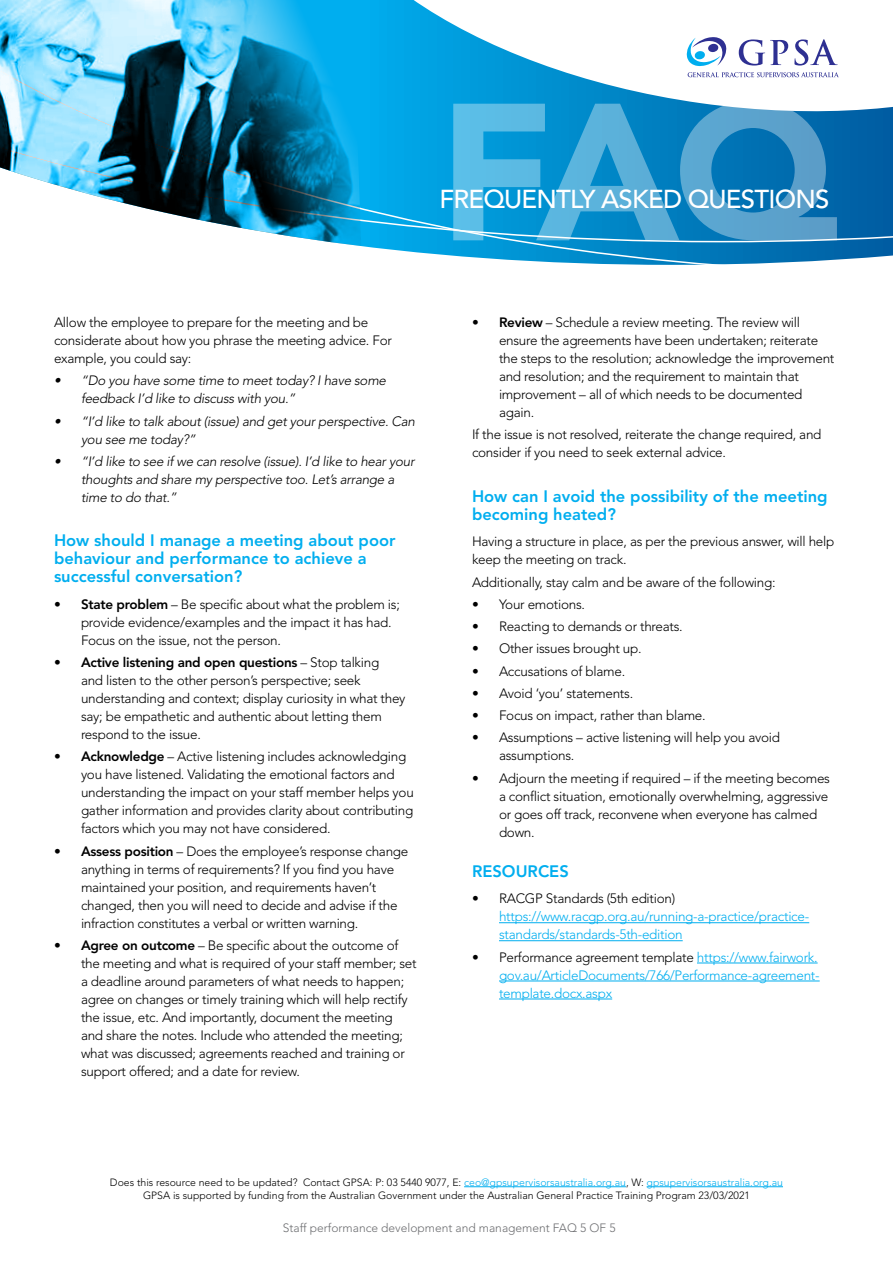
<style>
.page{position:relative;width:893px;height:1263px;background:#fff}
.page>*{position:absolute;margin:0;border:0;box-sizing:border-box;transform-origin:0 0}
.t1{font:900 192.9px "Avenir LT Std";color:#fff}
.t2{font:500 25.8px "Avenir LT Std";letter-spacing:-.03em;color:#fff}
.t3{font:800 16.5px/18px "Avenir LT Std";color:#00aeef}
.t4{font:300 13.5px/18px "Avenir LT Std";letter-spacing:-.02em;color:#000}
.t5{font:italic 300 13.5px/18px "Avenir LT Std";letter-spacing:-.02em;color:#000}
.t6{font:300 13.5px/18px "Avenir LT Std";letter-spacing:-.02em;color:#00aeef}
.t7{font:300 12px "Avenir LT Std";color:#6d6e71}
.t8{font:300 10.5px/13.5px "Avenir";color:#000;text-align:center}
.s1{font-weight:800}
.s2{color:#000}
.s3{color:#00aeef}
</style>
<div class="page">
<hr style="left:464px;top:1186px;width:162px;height:1px;background:#00aeef">
<hr style="left:647px;top:1186px;width:136px;height:1px;background:#00aeef">
<hr style="left:499px;top:922px;width:310px;height:1px;background:#00aeef">
<hr style="left:499px;top:940px;width:184px;height:1px;background:#00aeef">
<hr style="left:697px;top:963px;width:121px;height:1px;background:#00aeef">
<hr style="left:499px;top:981px;width:321px;height:1px;background:#00aeef">
<hr style="left:499px;top:999px;width:113px;height:1px;background:#00aeef">
<svg style="left:361px;top:136px;width:532px;height:129px;background:#0e8ac8"></svg>
<svg style="left:361px;top:0;width:532px;height:136px"></svg>
<svg style="left:687px;top:37px;width:39px;height:29px"></svg>
<svg style="left:688px;top:72px;width:151px;height:5px"></svg>
<svg style="left:739px;top:39px;width:49px;height:27px"></svg>
<svg style="left:794px;top:39px;width:44px;height:27px"></svg>
<img style="left:0;top:0;width:361px;height:246px">
<h1 class="t1" style="left:438px;top:56px;width:401px">FAQ</h1>
<h2 class="t2" style="left:439px;top:184px;width:391px">FREQUENTLY ASKED QUESTIONS</h2>
<p class="t4" style="left:54px;top:313px;width:339px">Allow the employee to prepare for the meeting and be considerate about how you phrase the meeting advice. For example, you could say:</p>
<p class="t5" style="left:81px;top:372px;width:307px;text-indent:-27px">• “Do you have some time to meet today? I have some feedback I’d like to discuss with you.”</p>
<p class="t5" style="left:81px;top:412px;width:336px;text-indent:-27px">• “I’d like to talk about (issue) and get your perspective. Can you see me today?”</p>
<p class="t5" style="left:81px;top:452px;width:335px;text-indent:-27px">• “I’d like to see if we can resolve (issue). I’d like to hear your thoughts and share my perspective too. Let’s arrange a time to do that.”</p>
<p class="t3" style="left:54px;top:532px;width:343px">How should I manage a meeting about poor behaviour and performance to achieve a successful conversation?</p>
<p class="t4" style="left:81px;top:595px;width:320px;text-indent:-27px"><span class="s1">• State problem</span> – Be specific about what the problem is; provide evidence/examples and the impact it has had.<br>Focus on the issue, not the person.</p>
<p class="t4" style="left:81px;top:653px;width:326px;text-indent:-27px"><span class="s1">• Active listening and open questions</span> – Stop talking<br>and listen to the other person’s perspective; seek understanding and context; display curiosity in what they say; be empathetic and authentic about letting them respond to the issue.</p>
<p class="t4" style="left:81px;top:748px;width:334px;text-indent:-27px"><span class="s1">• Acknowledge</span> – Active listening includes acknowledging you have listened. Validating the emotional factors and understanding the impact on your staff member helps you gather information and provides clarity about contributing factors which you may not have considered.</p>
<p class="t4" style="left:81px;top:842px;width:329px;text-indent:-27px"><span class="s1">• Assess position</span> – Does the employee’s response change anything in terms of requirements? If you find you have maintained your position, and requirements haven’t changed, then you will need to decide and advise if the infraction constitutes a verbal or written warning.</p>
<p class="t4" style="left:81px;top:936px;width:337px;text-indent:-27px"><span class="s1">• Agree on outcome</span> – Be specific about the outcome of the meeting and what is required of your staff member; set a deadline around parameters of what needs to happen; agree on changes or timely training which will help rectify the issue, etc. And importantly, document the meeting and share the notes. Include who attended the meeting; what was discussed; agreements reached and training or support offered; and a date for review.</p>
<p class="t4" style="left:499px;top:313px;width:337px;text-indent:-27px"><span class="s1">• Review</span> – Schedule a review meeting. The review will ensure the agreements have been undertaken; reiterate the steps to the resolution; acknowledge the improvement and resolution; and the requirement to maintain that improvement – all of which needs to be documented again.</p>
<p class="t4" style="left:472px;top:426px;width:351px">If the issue is not resolved, reiterate the change required, and consider if you need to seek external advice.</p>
<p class="t3" style="left:472px;top:487px;width:357px">How can I avoid the possibility of the meeting becoming heated?</p>
<p class="t4" style="left:472px;top:533px;width:364px">Having a structure in place, as per the previous answer, will help keep the meeting on track.</p>
<p class="t4" style="left:472px;top:573px;width:305px">Additionally, stay calm and be aware of the following:</p>
<p class="t4" style="left:472px;top:595px;width:115px">• Your emotions.</p>
<p class="t4" style="left:472px;top:617px;width:212px">• Reacting to demands or threats.</p>
<p class="t4" style="left:472px;top:640px;width:171px">• Other issues brought up.</p>
<p class="t4" style="left:472px;top:662px;width:155px">• Accusations of blame.</p>
<p class="t4" style="left:472px;top:684px;width:163px">• Avoid ‘you’ statements.</p>
<p class="t4" style="left:472px;top:706px;width:235px">• Focus on impact, rather than blame.</p>
<p class="t4" style="left:499px;top:729px;width:283px;text-indent:-27px">• Assumptions – active listening will help you avoid assumptions.</p>
<p class="t4" style="left:499px;top:769px;width:333px;text-indent:-27px">• Adjourn the meeting if required – if the meeting becomes a conflict situation, emotionally overwhelming, aggressive or goes off track, reconvene when everyone has calmed down.</p>
<p class="t3" style="left:472px;top:862px;width:98px">RESOURCES</p>
<p class="t4" style="left:472px;top:890px;width:205px">• RACGP Standards (5th edition)</p>
<p class="t6" style="left:499px;top:908px;width:312px">https://www.racgp.org.au/running-a-practice/practice&shy;standards/standards-5th-edition</p>
<p class="t6" style="left:499px;top:948px;width:322px;text-indent:-27px"><span class="s2">• Performance agreement template</span> https://www.fairwork. gov.au/ArticleDocuments/766/Performance-agreement&shy;template.docx.aspx</p>
<p class="t8" style="left:110px;top:1175px;width:674px">Does this resource need to be updated? Contact GPSA: P: 03 5440 9077, E: <span class="s3">ceo@gpsupervisorsaustralia.org.au</span>, W: <span class="s3">gpsupervisorsaustralia.org.au<br></span>GPSA is supported by funding from the Australian Government under the Australian General Practice Training Program 23/03/2021</p>
<p class="t7" style="left:283px;top:1220px;width:334px">Staff performance development and management FAQ 5 OF 5</p>
</div>
